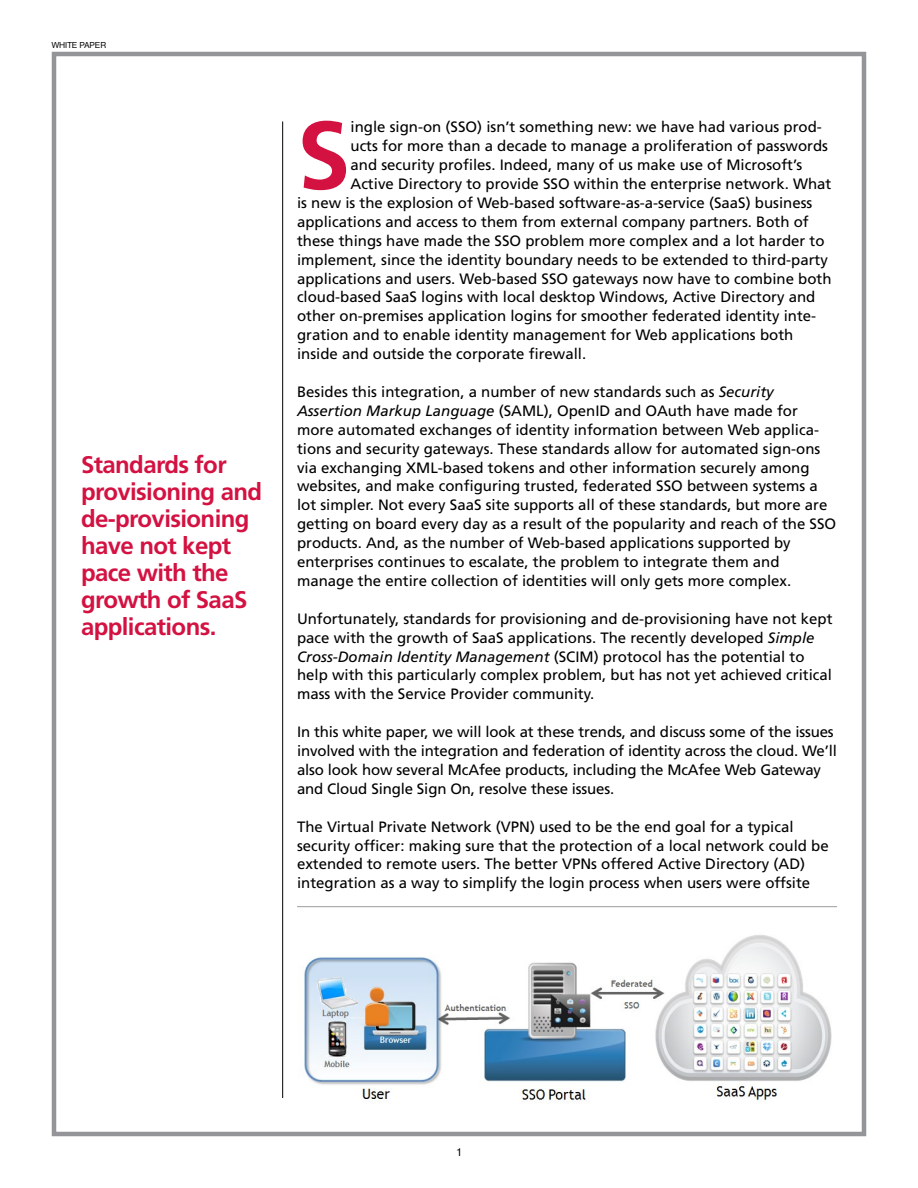
<style>
.page{position:relative;width:918px;height:1188px;background:#fff}
.page>*{position:absolute;margin:0;border:0;box-sizing:border-box;transform-origin:0 0}
.Body_Copy{font:700 96.3px "Frutiger";color:#d31242}
.Deck{font:700 24px/27px "Frutiger";letter-spacing:-.025em;color:#d31242}
.Body_Copy-2{font:15px/18.9px "Frutiger";color:#000}
.t1{font:12px "Nimbus San D";color:#000}
.t2{font:9px "Nimbus San D";color:#000}
.s1{font-style:italic}
</style>
<div class="page">
<div style="left:52px;top:52px;width:814px;height:1084px;border:4px solid #939598"></div>
<hr style="left:282px;top:122px;width:1px;height:976px;background:#000">
<img style="left:304px;top:935px;width:528px;height:167px">
<hr style="left:297px;top:906px;width:540px;height:1px;background:#9e9b9b">
<p class="t2" style="left:52px;top:40px;width:56px">WHITE PAPER</p>
<p class="Deck" style="left:81px;top:451px;width:183px">Standards for provisioning and de-provisioning have not kept pace with the growth of SaaS applications.</p>
<p class="Body_Copy" style="left:297px;top:99px;width:55px">S</p>
<p class="Body_Copy-2" style="left:351px;top:118px;width:473px">ingle sign-on (SSO) isn’t something new: we have had various prod-</p>
<p class="Body_Copy-2" style="left:351px;top:136px;width:479px">ucts for more than a decade to manage a proliferation of passwords</p>
<p class="Body_Copy-2" style="left:351px;top:155px;width:453px">and security profiles. Indeed, many of us make use of Microsoft’s</p>
<p class="Body_Copy-2" style="left:351px;top:174px;width:482px">Active Directory to provide SSO within the enterprise network. What</p>
<p class="Body_Copy-2" style="left:297px;top:193px;width:517px">is new is the explosion of Web-based software-as-a-service (SaaS) business</p>
<p class="Body_Copy-2" style="left:297px;top:212px;width:513px">applications and access to them from external company partners. Both of</p>
<p class="Body_Copy-2" style="left:297px;top:231px;width:529px">these things have made the SSO problem more complex and a lot harder to</p>
<p class="Body_Copy-2" style="left:297px;top:250px;width:532px">implement, since the identity boundary needs to be extended to third-party</p>
<p class="Body_Copy-2" style="left:297px;top:269px;width:536px">applications and users. Web-based SSO gateways now have to combine both</p>
<p class="Body_Copy-2" style="left:297px;top:288px;width:520px">cloud-based SaaS logins with local desktop Windows, Active Directory and</p>
<p class="Body_Copy-2" style="left:297px;top:307px;width:521px">other on-premises application logins for smoother federated identity inte-</p>
<p class="Body_Copy-2" style="left:297px;top:325px;width:498px">gration and to enable identity management for Web applications both</p>
<p class="Body_Copy-2" style="left:297px;top:344px;width:291px">inside and outside the corporate firewall.</p>
<p class="Body_Copy-2" style="left:297px;top:382px;width:541px">Besides this integration, a number of new standards such as <span class="s1">Security Assertion Markup Language</span> (SAML), OpenID and OAuth have made for more automated exchanges of identity information between Web applica&shy;tions and security gateways. These standards allow for automated sign-ons via exchanging XML-based tokens and other information securely among websites, and make configuring trusted, federated SSO between systems a lot simpler. Not every SaaS site supports all of these standards, but more are getting on board every day as a result of the popularity and reach of the SSO products. And, as the number of Web-based applications supported by enterprises continues to escalate, the problem to integrate them and manage the entire collection of identities will only gets more complex.</p>
<p class="Body_Copy-2" style="left:297px;top:609px;width:537px">Unfortunately, standards for provisioning and de-provisioning have not kept pace with the growth of SaaS applications. The recently developed <span class="s1">Simple Cross-Domain Identity Management</span> (SCIM) protocol has the potential to help with this particularly complex problem, but has not yet achieved critical mass with the Service Provider community.</p>
<p class="Body_Copy-2" style="left:297px;top:722px;width:542px">In this white paper, we will look at these trends, and discuss some of the issues involved with the integration and federation of identity across the cloud. We’ll also look how several McAfee products, including the McAfee Web Gateway and Cloud Single Sign On, resolve these issues.</p>
<p class="Body_Copy-2" style="left:297px;top:817px;width:533px">The Virtual Private Network (VPN) used to be the end goal for a typical security officer: making sure that the protection of a local network could be extended to remote users. The better VPNs offered Active Directory (AD) integration as a way to simplify the login process when users were offsite</p>
<p class="t1" style="left:457px;top:1145px;width:5px">1</p>
</div>
